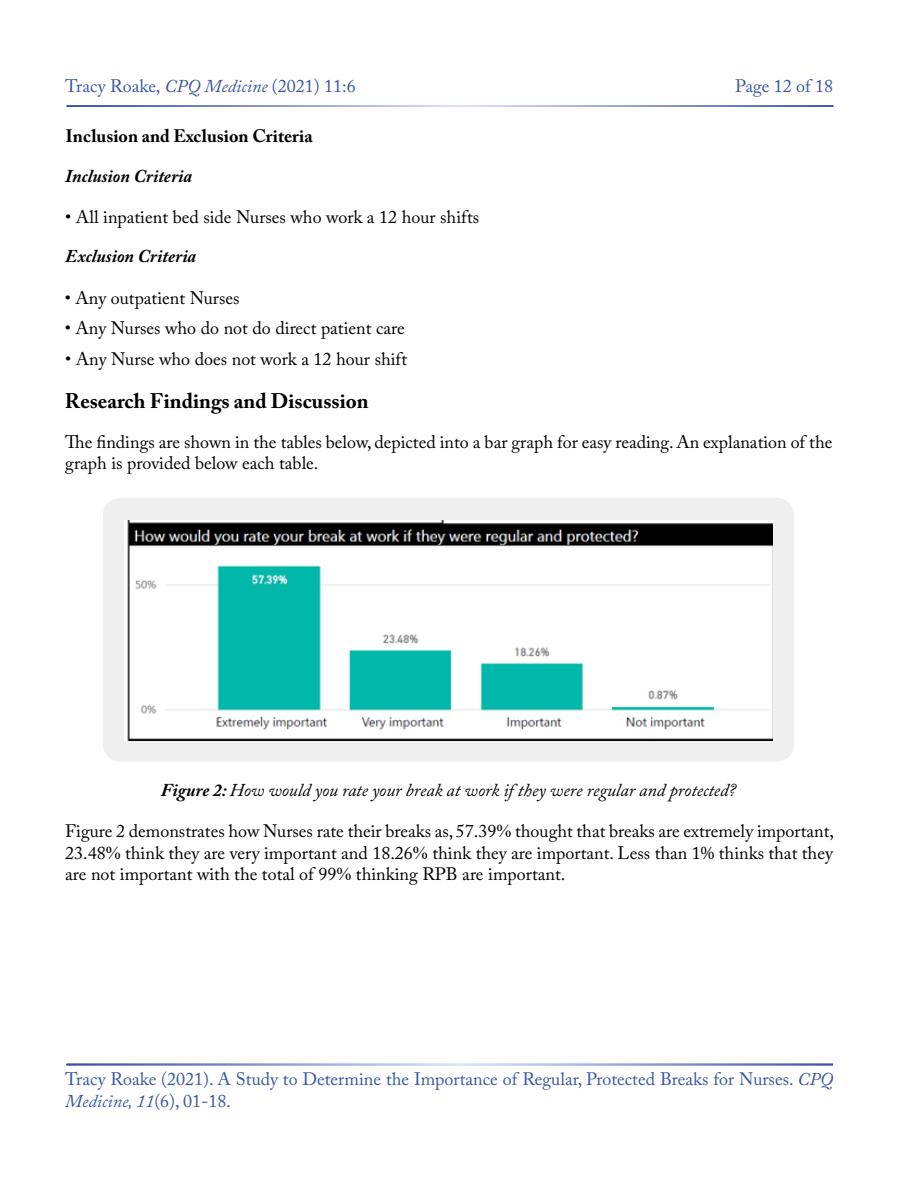
<style>
.page{position:relative;width:900px;height:1200px;background:#fff}
.page>*{position:absolute;margin:0;border:0;box-sizing:border-box;transform-origin:0 0}
.t1{font:700 21px "Adobe Caslon Pro";color:#000}
.t2{font:18px/21.6px "Adobe Caslon Pro";color:#000;text-align:justify}
.t3{font:18px/21.6px "Adobe Caslon Pro";color:#3955a0}
.t4{font:italic 18px "Adobe Caslon Pro";color:#000}
.t5{font:italic 700 18px "Adobe Caslon Pro";color:#000}
.t6{font:700 18px "Adobe Caslon Pro";color:#000}
.s1{font-style:italic}
.s2{font-weight:700}
.s3{font-family:"Times New Roman"}
</style>
<div class="page">
<div style="left:103px;top:498px;width:691px;height:264px;background:#efeff0;border-radius:18px"></div>
<img style="left:125px;top:520px;width:648px;height:220px">
<p class="t3" style="left:65px;top:75px;width:292px">Tracy Roake, <span class="s1">CPQ Medicine</span> (2021) 11:6</p>
<p class="t3" style="left:735px;top:75px;width:100px">Page 12 of 18</p>
<p class="t6" style="left:66px;top:125px;width:249px">Inclusion and Exclusion Criteria</p>
<p class="t5" style="left:65px;top:165px;width:128px">Inclusion Criteria</p>
<p class="t2" style="left:65px;top:206px;width:415px">• All inpatient bed side Nurses who work a 12 hour shifts</p>
<p class="t5" style="left:65px;top:246px;width:132px">Exclusion Criteria</p>
<p class="t2" style="left:65px;top:287px;width:176px">• Any outpatient Nurses</p>
<p class="t2" style="left:65px;top:317px;width:342px">• Any Nurses who do not do direct patient care</p>
<p class="t2" style="left:65px;top:348px;width:343px">• Any Nurse who does not work a 12 hour shift</p>
<p class="t1" style="left:65px;top:388px;width:305px">Research Findings and Discussion</p>
<p class="t2" style="left:65px;top:431px;width:769px">The findings are shown in the tables below, depicted into a bar graph for easy reading. An explanation of the graph is provided below each table.</p>
<p class="t4" style="left:161px;top:779px;width:577px"><span class="s2">Figure 2:</span> How would you rate your break at work if they were regular and protected?</p>
<p class="t2" style="left:65px;top:820px;width:771px">Figure 2 demonstrates how Nurses rate their breaks as, 57.39<span class="s3">%</span> thought that breaks are extremely important, 23.48<span class="s3">%</span> think they are very important and 18.26<span class="s3">%</span> think they are important. Less than 1% thinks that they are not important with the total of 99<span class="s3">%</span> thinking RPB are important.</p>
<p class="t3" style="left:65px;top:1068px;width:769px">Tracy Roake (2021). A Study to Determine the Importance of Regular, Protected Breaks for Nurses. <span class="s1">CPQ<br>Medicine, 11</span>(6), 01-18.</p>
</div>
